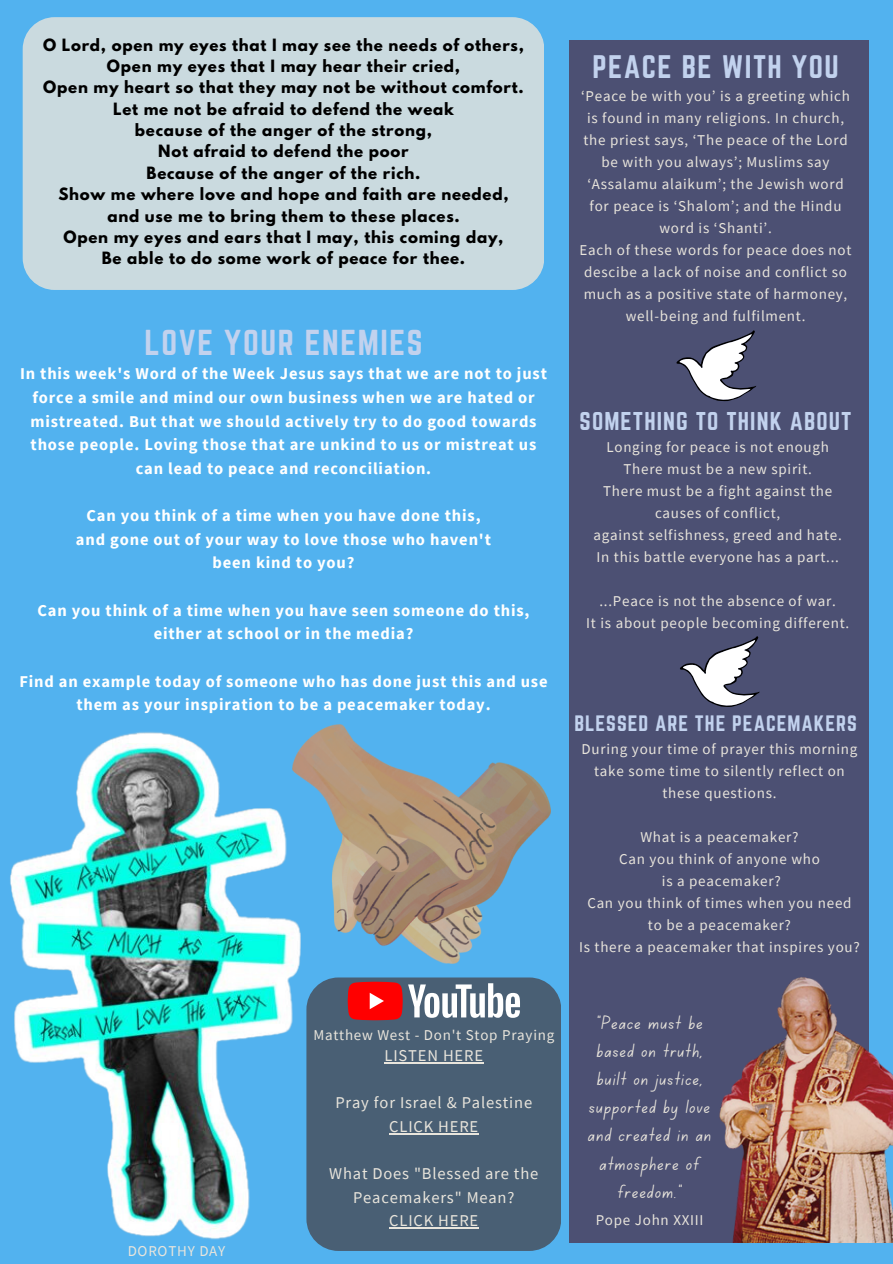
<style>
.page{position:relative;width:893px;height:1264px;background:#fff}
.page>*{position:absolute;margin:0;border:0;box-sizing:border-box;transform-origin:0 0}
.t1{font:31.5px "Norwester";letter-spacing:.05em;color:#c2d2ee}
.t2{font:28.5px "Norwester";letter-spacing:.05em;color:#c2d2ee}
.t3{font:22.5px "Norwester";letter-spacing:.05em;color:#c2d2ee}
.t4{font:19.5px/28.2px "Canva School Font";letter-spacing:.05em;color:#e9e5dc;text-align:center}
.t5{font:19.5px "Norwester";letter-spacing:.05em;color:#c2d2ee}
.t6{font:700 16.5px/23.7px "Source Sans Pro";letter-spacing:.05em;color:#fff;text-align:center}
.t7{font:16.5px/23.7px "Source Sans Pro";letter-spacing:.05em;color:#e9e5dc;text-align:center}
.t8{font:15px/22px "Source Sans Pro";letter-spacing:.05em;color:#e9e5dc;text-align:center}
.t9{font:700 15px "League Spartan";letter-spacing:.05em;color:#000}
</style>
<div class="page">
<div style="left:0;top:0;width:892px;height:1263px;background:#52b2ef"></div>
<div style="left:569px;top:40px;width:299px;height:1202px;background:#4c5073"></div>
<div style="left:306px;top:977px;width:255px;height:273px;background:#495f74;border-radius:32px"></div>
<svg style="left:433px;top:983px;width:87px;height:34px"></svg>
<div style="left:23px;top:17px;width:520px;height:273px;background:#cadadf;border-radius:32px"></div>
<img style="left:719px;top:971px;width:173px;height:271px">
<svg style="left:676px;top:330px;width:80px;height:71px"></svg>
<svg style="left:680px;top:636px;width:79px;height:71px"></svg>
<img style="left:10px;top:724px;width:423px;height:527px">
<img style="left:292px;top:725px;width:258px;height:238px">
<hr style="left:384px;top:1062px;width:100px;height:1px;background:#e9e5dc">
<hr style="left:389px;top:1132px;width:90px;height:2px;background:#e9e5dc">
<hr style="left:389px;top:1227px;width:90px;height:1px;background:#e9e5dc">
<p class="t9" style="left:43px;top:37px;width:482px">O Lord, open my eyes that I may see the needs of others,</p>
<p class="t9" style="left:107px;top:58px;width:354px">Open my eyes that I may hear their cried,</p>
<p class="t9" style="left:43px;top:80px;width:482px">Open my heart so that they may not be without comfort.</p>
<p class="t9" style="left:113px;top:101px;width:342px">Let me not be afraid to defend the weak</p>
<p class="t9" style="left:135px;top:123px;width:298px">because of the anger of the strong,</p>
<p class="t9" style="left:158px;top:144px;width:252px">Not afraid to defend the poor</p>
<p class="t9" style="left:147px;top:165px;width:275px">Because of the anger of the rich.</p>
<p class="t9" style="left:58px;top:187px;width:452px">Show me where love and hope and faith are needed,</p>
<p class="t9" style="left:107px;top:208px;width:354px">and use me to bring them to these places.</p>
<p class="t9" style="left:63px;top:229px;width:441px">Open my eyes and ears that I may, this coming day,</p>
<p class="t9" style="left:102px;top:251px;width:365px">Be able to do some work of peace for thee.</p>
<p class="t1" style="left:144px;top:324px;width:279px">LOVE YOUR ENEMIES</p>
<p class="t6" style="left:20px;top:361px;width:528px">In this week's Word of the Week Jesus says that we are not to just force a smile and mind our own business when we are hated or mistreated. But that we should actively try to do good towards those people. Loving those that are unkind to us or mistreat us can lead to peace and reconciliation.</p>
<p class="t6" style="left:86px;top:503px;width:395px">Can you think of a time when you have done this,</p>
<p class="t6" style="left:76px;top:527px;width:416px">and gone out of your way to love those who haven't</p>
<p class="t6" style="left:212px;top:550px;width:143px">been kind to you?</p>
<p class="t6" style="left:37px;top:598px;width:493px">Can you think of a time when you have seen someone do this, either at school or in the media?</p>
<p class="t6" style="left:19px;top:668px;width:529px">Find an example today of someone who has done just this and use them as your inspiration to be a peacemaker today.</p>
<p class="t2" style="left:592px;top:49px;width:248px">PEACE BE WITH YOU</p>
<p class="t8" style="left:581px;top:84px;width:270px">‘Peace be with you’ is a greeting which is found in many religions. In church, the priest says, ‘The peace of the Lord be with you always’; Muslims say ‘Assalamu alaikum’; the Jewish word for peace is ‘Shalom’; and the Hindu word is ‘Shanti’.</p>
<p class="t8" style="left:579px;top:238px;width:273px">Each of these words for peace does not descibe a lack of noise and conflict so much as a positive state of harmoney, well-being and fulfilment.</p>
<p class="t3" style="left:579px;top:407px;width:273px">SOMETHING TO THINK ABOUT</p>
<p class="t8" style="left:606px;top:435px;width:224px">Longing for peace is not enough</p>
<p class="t8" style="left:623px;top:457px;width:190px">There must be a new spirit.</p>
<p class="t8" style="left:603px;top:479px;width:230px">There must be a fight against the causes of conflict,</p>
<p class="t8" style="left:593px;top:523px;width:250px">against selfishness, greed and hate.</p>
<p class="t8" style="left:596px;top:545px;width:244px">In this battle everyone has a part...</p>
<p class="t8" style="left:599px;top:589px;width:238px">...Peace is not the absence of war.</p>
<p class="t8" style="left:586px;top:611px;width:264px">It is about people becoming different.</p>
<p class="t5" style="left:574px;top:711px;width:284px">BLESSED ARE THE PEACEMAKERS</p>
<p class="t8" style="left:581px;top:737px;width:277px">During your time of prayer this morning take some time to silently reflect on these questions.</p>
<p class="t8" style="left:640px;top:825px;width:160px">What is a peacemaker?</p>
<p class="t8" style="left:619px;top:847px;width:202px">Can you think of anyone who</p>
<p class="t8" style="left:662px;top:869px;width:120px">is a peacemaker?</p>
<p class="t8" style="left:587px;top:891px;width:266px">Can you think of times when you need</p>
<p class="t8" style="left:648px;top:913px;width:145px">to be a peacemaker?</p>
<p class="t8" style="left:579px;top:935px;width:282px">Is there a peacemaker that inspires you?</p>
<p class="t8" style="left:128px;top:1239px;width:99px">DOROTHY DAY</p>
<p class="t8" style="left:313px;top:1023px;width:242px">Matthew West - Don't Stop Praying</p>
<p class="t7" style="left:384px;top:1043px;width:100px">LISTEN HERE</p>
<p class="t7" style="left:335px;top:1090px;width:198px">Pray for Israel &amp; Palestine</p>
<p class="t7" style="left:389px;top:1114px;width:90px">CLICK HERE</p>
<p class="t7" style="left:329px;top:1161px;width:210px">What Does "Blessed are the<br>Peacemakers" Mean?</p>
<p class="t7" style="left:389px;top:1208px;width:90px">CLICK HERE</p>
<p class="t4" style="left:588px;top:1010px;width:125px">“Peace must be based on truth, built on justice, supported by love and created in an atmosphere of freedom.”</p>
<p class="t8" style="left:595px;top:1208px;width:109px">Pope John XXIII</p>
</div>
